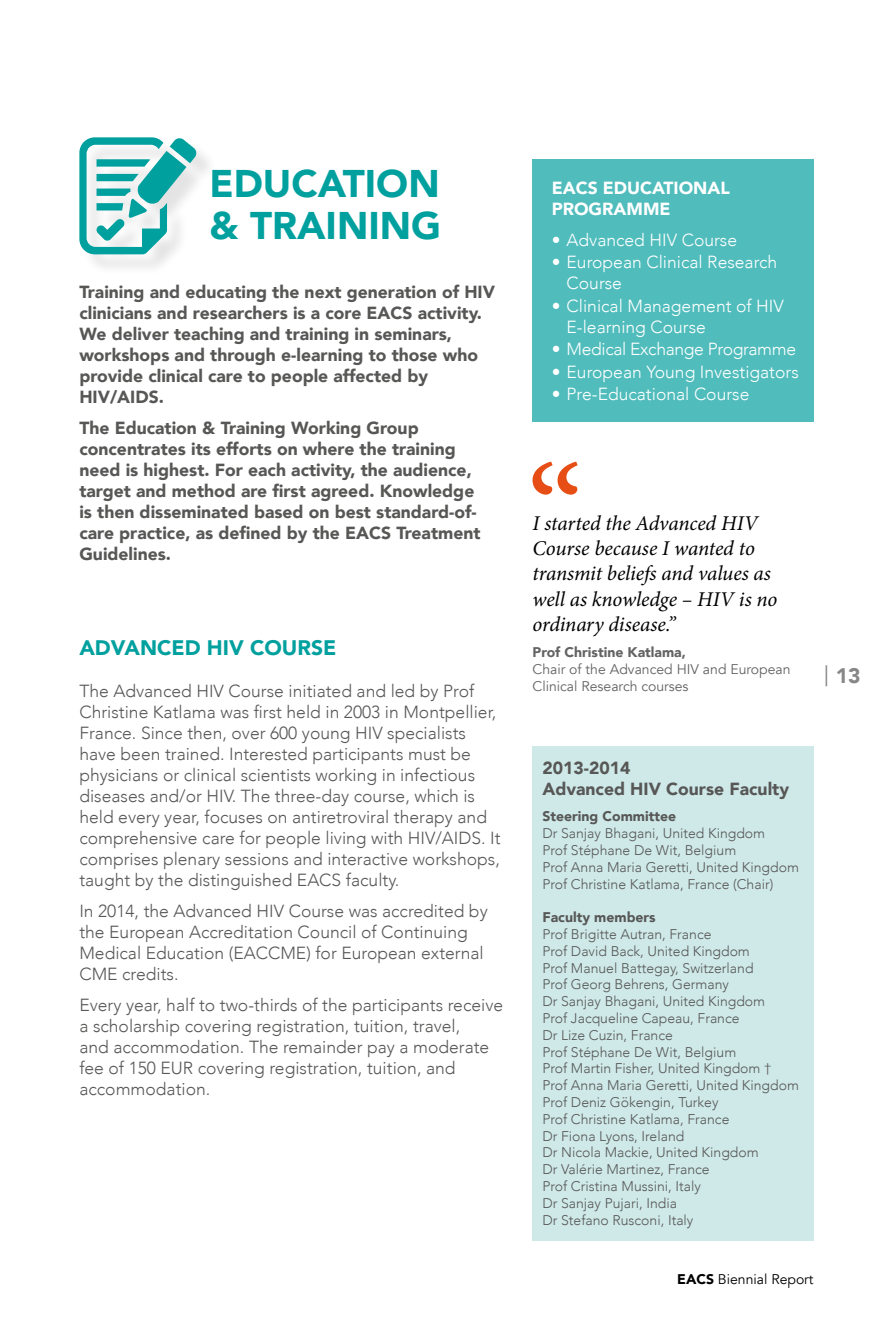
<style>
.page{position:relative;width:893px;height:1340px;background:#fff}
.page>*{position:absolute;margin:0;border:0;box-sizing:border-box;transform-origin:0 0}
.T1{font:900 38.5px/42px "Avenir";color:#00a09f}
.t1{font:italic 21px/25.2px "Minion Pro";letter-spacing:-.005em;color:#000}
.T2{font:900 21px "Avenir";color:#00a09f}
.t2{font:900 21px "Avenir";color:#878787}
.Body{font:300 17.5px/21px "Avenir";color:#575756}
.Body-2{font:900 17.5px/21px "Avenir";color:#575756}
.t3{font:300 17.5px/21px "Avenir";color:#fff}
.t4{font:300 17.5px "Avenir";letter-spacing:-.02em;color:#fff}
.T3{font:900 17.5px/21px "Avenir";color:#fff}
.Name_list{font:300 14px "Avenir";color:#575756}
.t5{font:14px/16.8px "Avenir";color:#646363}
.Name_list-2{font:900 14px "Avenir";color:#575756}
.t6{font:900 14px "Avenir";color:#646363}
.t7{font:14px "Avenir";color:#000}
.s1{font-weight:400}
.s2{font-weight:900}
</style>
<div class="page">
<div style="left:532px;top:159px;width:282px;height:262px;background:#50bcbc"></div>
<svg style="left:532px;top:461px;width:46px;height:33px"></svg>
<div style="left:532px;top:746px;width:282px;height:494px;background:#cfe9e9"></div>
<div style="left:82px;top:140px;width:135px;height:136px;background:#000;opacity:.11"></div>
<svg style="left:79px;top:137px;width:118px;height:117px"></svg>
<p class="T1" style="left:209px;top:162px;width:233px">EDUCATION &amp; TRAINING</p>
<p class="Body-2" style="left:79px;top:281px;width:417px">Training and educating the next generation of HIV clinicians and researchers is a core EACS activity.<br>We deliver teaching and training in seminars, workshops and through e-learning to those who provide clinical care to people affected by HIV/AIDS.</p>
<p class="Body-2" style="left:79px;top:417px;width:403px">The Education &amp; Training Working Group concentrates its efforts on where the training need is highest. For each activity, the audience, target and method are first agreed. Knowledge is then disseminated based on best standard-of&shy;care practice, as defined by the EACS Treatment Guidelines.</p>
<p class="T2" style="left:79px;top:630px;width:259px">ADVANCED HIV COURSE</p>
<p class="Body" style="left:79px;top:680px;width:423px">The Advanced HIV Course initiated and led by Prof Christine Katlama was first held in 2003 in Montpellier, France. Since then, over 600 young HIV specialists have been trained. Interested participants must be physicians or clinical scientists working in infectious diseases and/or HIV. The three-day course, which is held every year, focuses on antiretroviral therapy and comprehensive care for people living with HIV/AIDS. It comprises plenary sessions and interactive workshops, taught by the distinguished EACS faculty.</p>
<p class="Body" style="left:79px;top:900px;width:410px">In 2014, the Advanced HIV Course was accredited by the European Accreditation Council of Continuing Medical Education (EACCME) for European external CME credits.</p>
<p class="Body" style="left:79px;top:994px;width:425px">Every year, half to two-thirds of the participants receive a scholarship covering registration, tuition, travel,<br>and accommodation. The remainder pay a moderate fee of 150 EUR covering registration, tuition, and accommodation.</p>
<p class="T3" style="left:552px;top:177px;width:180px">EACS EDUCATIONAL<br>PROGRAMME</p>
<p class="t3" style="left:552px;top:229px;width:187px">• Advanced HIV Course</p>
<p class="t3" style="left:567px;top:252px;width:212px;text-indent:-15px">• European Clinical Research<br>Course</p>
<p class="t3" style="left:567px;top:295px;width:219px;text-indent:-15px">• Clinical Management of HIV<br>E-learning Course</p>
<p class="t4" style="left:552px;top:339px;width:246px">• Medical Exchange Programme</p>
<p class="t3" style="left:552px;top:361px;width:249px">• European Young Investigators</p>
<p class="t3" style="left:552px;top:384px;width:199px">• Pre-Educational Course</p>
<p class="t1" style="left:532px;top:510px;width:246px">I started the Advanced HIV<br>Course because I wanted to transmit beliefs and values as well as knowledge – HIV is no ordinary disease.”</p>
<p class="t6" style="left:532px;top:640px;width:155px">Prof Christine Katlama,</p>
<p class="t5" style="left:532px;top:661px;width:260px">Chair of the Advanced HIV and European<br>Clinical Research courses</p>
<p class="t2" style="left:824px;top:658px;width:38px"><span class="s1">|</span> 13</p>
<p class="Body-2" style="left:542px;top:756px;width:248px">2013-2014<br>Advanced HIV Course Faculty</p>
<p class="Name_list-2" style="left:542px;top:804px;width:135px">Steering Committee</p>
<p class="Name_list" style="left:542px;top:825px;width:224px">Dr Sanjay Bhagani, United Kingdom</p>
<p class="Name_list" style="left:542px;top:841px;width:195px">Prof Stéphane De Wit, Belgium</p>
<p class="Name_list" style="left:542px;top:858px;width:258px">Prof Anna Maria Geretti, United Kingdom</p>
<p class="Name_list" style="left:542px;top:875px;width:232px">Prof Christine Katlama, France (Chair)</p>
<p class="Name_list-2" style="left:542px;top:905px;width:115px">Faculty members</p>
<p class="Name_list" style="left:542px;top:925px;width:171px">Prof Brigitte Autran, France</p>
<p class="Name_list" style="left:542px;top:942px;width:209px">Prof David Back, United Kingdom</p>
<p class="Name_list" style="left:542px;top:959px;width:213px">Prof Manuel Battegay, Switzerland</p>
<p class="Name_list" style="left:542px;top:976px;width:188px">Prof Georg Behrens, Germany</p>
<p class="Name_list" style="left:542px;top:993px;width:224px">Dr Sanjay Bhagani, United Kingdom</p>
<p class="Name_list" style="left:542px;top:1009px;width:199px">Prof Jacqueline Capeau, France</p>
<p class="Name_list" style="left:542px;top:1026px;width:132px">Dr Lize Cuzin, France</p>
<p class="Name_list" style="left:542px;top:1043px;width:195px">Prof Stéphane De Wit, Belgium</p>
<p class="Name_list" style="left:542px;top:1060px;width:231px">Prof Martin Fisher, United Kingdom †</p>
<p class="Name_list" style="left:542px;top:1077px;width:258px">Prof Anna Maria Geretti, United Kingdom</p>
<p class="Name_list" style="left:542px;top:1093px;width:178px">Prof Deniz Gökengin, Turkey</p>
<p class="Name_list" style="left:542px;top:1110px;width:189px">Prof Christine Katlama, France</p>
<p class="Name_list" style="left:542px;top:1127px;width:143px">Dr Fiona Lyons, Ireland</p>
<p class="Name_list" style="left:542px;top:1144px;width:218px">Dr Nicola Mackie, United Kingdom</p>
<p class="Name_list" style="left:542px;top:1161px;width:169px">Dr Valérie Martinez, France</p>
<p class="Name_list" style="left:542px;top:1177px;width:160px">Prof Cristina Mussini, Italy</p>
<p class="Name_list" style="left:542px;top:1194px;width:136px">Dr Sanjay Pujari, India</p>
<p class="Name_list" style="left:542px;top:1211px;width:152px">Dr Stefano Rusconi, Italy</p>
<p class="t7" style="left:677px;top:1270px;width:138px"><span class="s2">EACS</span> Biennial Report</p>
</div>
